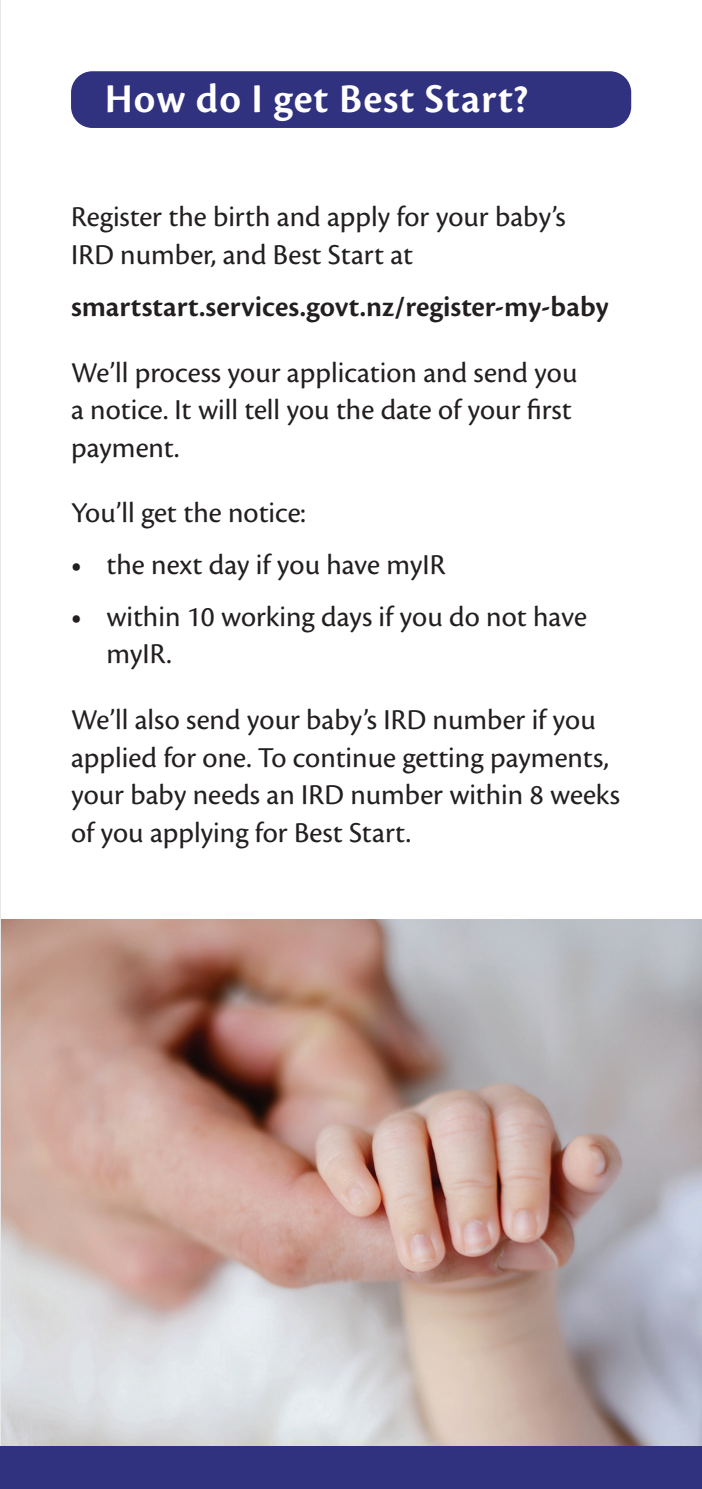
<style>
.page{position:relative;width:702px;height:1489px;background:#fff}
.page>*{position:absolute;margin:0;border:0;box-sizing:border-box;transform-origin:0 0}
.t1{font:600 42.5px "Cronos Pro";letter-spacing:.025em;color:#fff}
.t2{font:30px/37.5px "Cronos Pro";color:#231f20}
.t3{font:600 30px "Cronos Pro";color:#231f20}
.s1{font-weight:600}
</style>
<div class="page">
<img style="left:0;top:919px;width:702px;height:526px">
<div style="left:0;top:1445px;width:702px;height:43px;background:#30317f"></div>
<div style="left:71px;top:71px;width:560px;height:57px;background:#30317f;border-radius:21px"></div>
<h1 class="t1" style="left:105px;top:74px;width:425px">How do I get Best Start?</h1>
<p class="t2" style="left:71px;top:198px;width:496px">Register the birth and apply for your baby’s<br>IRD number, and Best Start at</p>
<p class="t3" style="left:71px;top:289px;width:539px">smartstart.services.govt.nz/register-my-baby</p>
<p class="t2" style="left:71px;top:353px;width:508px">We’ll process your application and send you a notice. It will tell you the date of your first payment.</p>
<p class="t2" style="left:71px;top:494px;width:236px">You’ll get the notice:</p>
<p class="t2" style="left:71px;top:546px;width:376px"><span class="s1">•</span> the next day if you have myIR</p>
<p class="t2" style="left:106px;top:598px;width:482px;text-indent:-35px"><span class="s1">•</span> within 10 working days if you do not have myIR.</p>
<p class="t2" style="left:71px;top:701px;width:550px">We’ll also send your baby’s IRD number if you applied for one. To continue getting payments, your baby needs an IRD number within 8 weeks of you applying for Best Start.</p>
</div>
